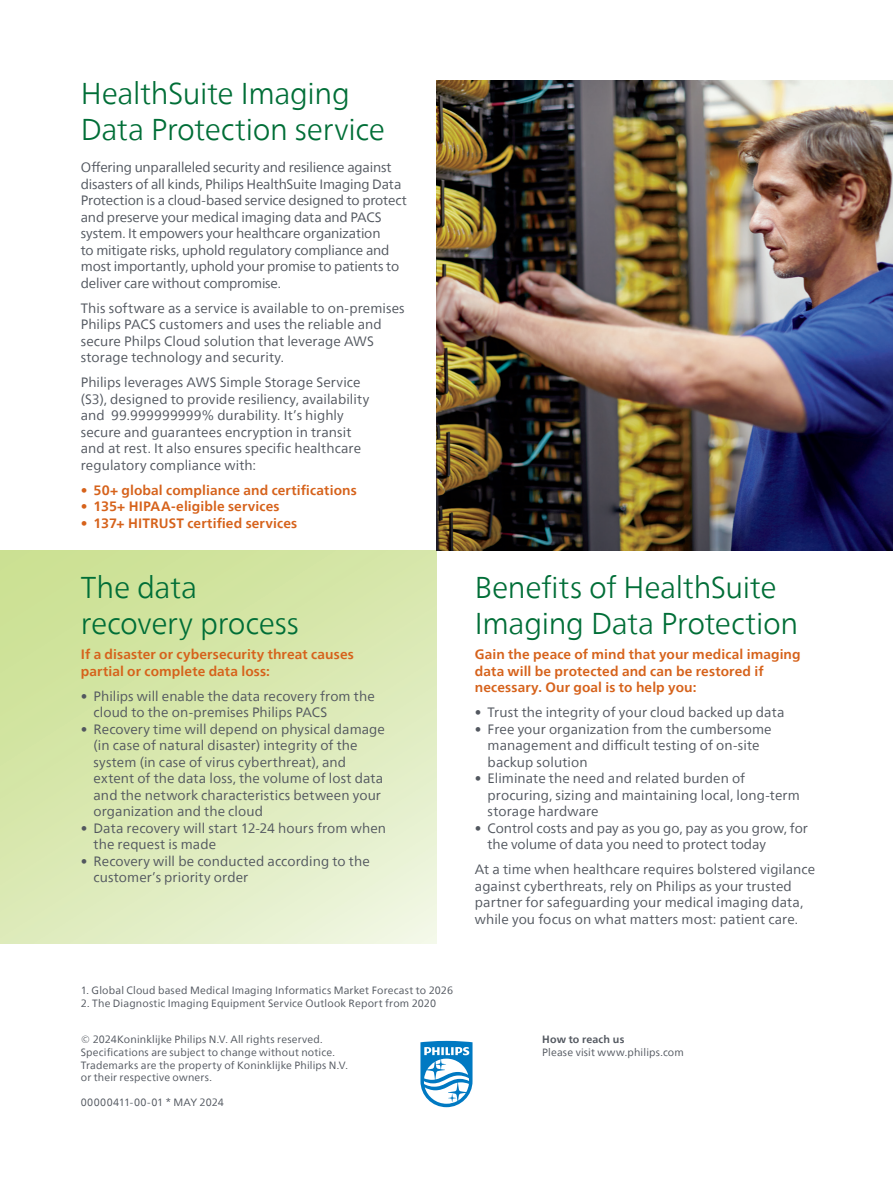
<style>
.page{position:relative;width:893px;height:1188px;background:#fff}
.page>*{position:absolute;margin:0;border:0;box-sizing:border-box;transform-origin:0 0}
.t1{font:300 30px/36px "Neue Frutiger World";letter-spacing:-.01em;color:#006e37}
.t2{font:13.5px/16.5px "Neue Frutiger World";letter-spacing:.005em;color:#52575f}
.t3{font:13.5px/16.5px "Neue Frutiger World";letter-spacing:-.015em;color:#52575f}
.t4{font:700 13.5px/16.5px "Neue Frutiger World";letter-spacing:.01em;color:#d6621b}
.t5{font:10.5px/12.6px "Neue Frutiger World";letter-spacing:.015em;color:#52575f}
.t6{font:700 10.5px "Neue Frutiger World";letter-spacing:.02em;color:#52575f}
</style>
<div class="page">
<svg style="left:0;top:550px;width:437px;height:394px;background:#dae9b4"></svg>
<img style="left:437px;top:81px;width:456px;height:469px">
<svg style="left:420px;top:1041px;width:52px;height:66px"></svg>
<h1 class="t1" style="left:81px;top:76px;width:306px">HealthSuite Imaging<br>Data Protection service</h1>
<p class="t3" style="left:81px;top:160px;width:328px">Offering unparalleled security and resilience against disasters of all kinds, Philips HealthSuite Imaging Data Protection is a cloud-based service designed to protect and preserve your medical imaging data and PACS system. It empowers your healthcare organization<br>to mitigate risks, uphold regulatory compliance and most importantly, uphold your promise to patients to deliver care without compromise.</p>
<p class="t2" style="left:81px;top:300px;width:325px">This software as a service is available to on-premises Philips PACS customers and uses the reliable and secure Philps Cloud solution that leverage AWS storage technology and security.</p>
<p class="t2" style="left:81px;top:375px;width:290px">Philips leverages AWS Simple Storage Service (S3), designed to provide resiliency, availability and 99.999999999% durability. It’s highly secure and guarantees encryption in transit and at rest. It also ensures specific healthcare regulatory compliance with:</p>
<p class="t4" style="left:81px;top:482px;width:278px">• 50+ global compliance and certifications</p>
<p class="t4" style="left:81px;top:498px;width:200px">• 135+ HIPAA-eligible services</p>
<p class="t4" style="left:81px;top:515px;width:218px">• 137+ HITRUST certified services</p>
<h1 class="t1" style="left:81px;top:570px;width:220px">The data recovery process</h1>
<p class="t4" style="left:81px;top:646px;width:275px">If a disaster or cybersecurity threat causes partial or complete data loss:</p>
<p class="t2" style="left:94px;top:688px;width:283px;text-indent:-13px">• Philips will enable the data recovery from the cloud to the on-premises Philips PACS</p>
<p class="t2" style="left:94px;top:721px;width:293px;text-indent:-13px">• Recovery time will depend on physical damage (in case of natural disaster) integrity of the system (in case of virus cyberthreat), and extent of the data loss, the volume of lost data and the network characteristics between your organization and the cloud</p>
<p class="t2" style="left:94px;top:820px;width:294px;text-indent:-13px">• Data recovery will start 12-24 hours from when the request is made</p>
<p class="t2" style="left:94px;top:853px;width:278px;text-indent:-13px">• Recovery will be conducted according to the customer’s priority order</p>
<h1 class="t1" style="left:475px;top:570px;width:325px">Benefits of HealthSuite<br>Imaging Data Protection</h1>
<p class="t4" style="left:475px;top:646px;width:327px">Gain the peace of mind that your medical imaging data will be protected and can be restored if necessary. Our goal is to help you:</p>
<p class="t2" style="left:475px;top:705px;width:311px">• Trust the integrity of your cloud backed up data</p>
<p class="t2" style="left:488px;top:721px;width:286px;text-indent:-13px">• Free your organization from the cumbersome management and difficult testing of on-site backup solution</p>
<p class="t2" style="left:488px;top:771px;width:314px;text-indent:-13px">• Eliminate the need and related burden of procuring, sizing and maintaining local, long-term storage hardware</p>
<p class="t2" style="left:488px;top:820px;width:322px;text-indent:-13px">• Control costs and pay as you go, pay as you grow, for the volume of data you need to protect today</p>
<p class="t2" style="left:475px;top:862px;width:342px">At a time when healthcare requires bolstered vigilance against cyberthreats, rely on Philips as your trusted partner for safeguarding your medical imaging data, while you focus on what matters most: patient care.</p>
<p class="t5" style="left:81px;top:985px;width:374px">1. Global Cloud based Medical Imaging Informatics Market Forecast to 2026</p>
<p class="t5" style="left:81px;top:997px;width:357px">2. The Diagnostic Imaging Equipment Service Outlook Report from 2020</p>
<p class="t5" style="left:81px;top:1034px;width:269px">© 2024Koninklijke Philips N.V. All rights reserved.<br>Specifications are subject to change without notice.<br>Trademarks are the property of Koninklijke Philips N.V. or their respective owners.</p>
<p class="t5" style="left:81px;top:1097px;width:145px">00000411-00-01 * May 2024</p>
<p class="t6" style="left:542px;top:1031px;width:84px">How to reach us</p>
<p class="t5" style="left:542px;top:1046px;width:143px">Please visit www.philips.com</p>
</div>
